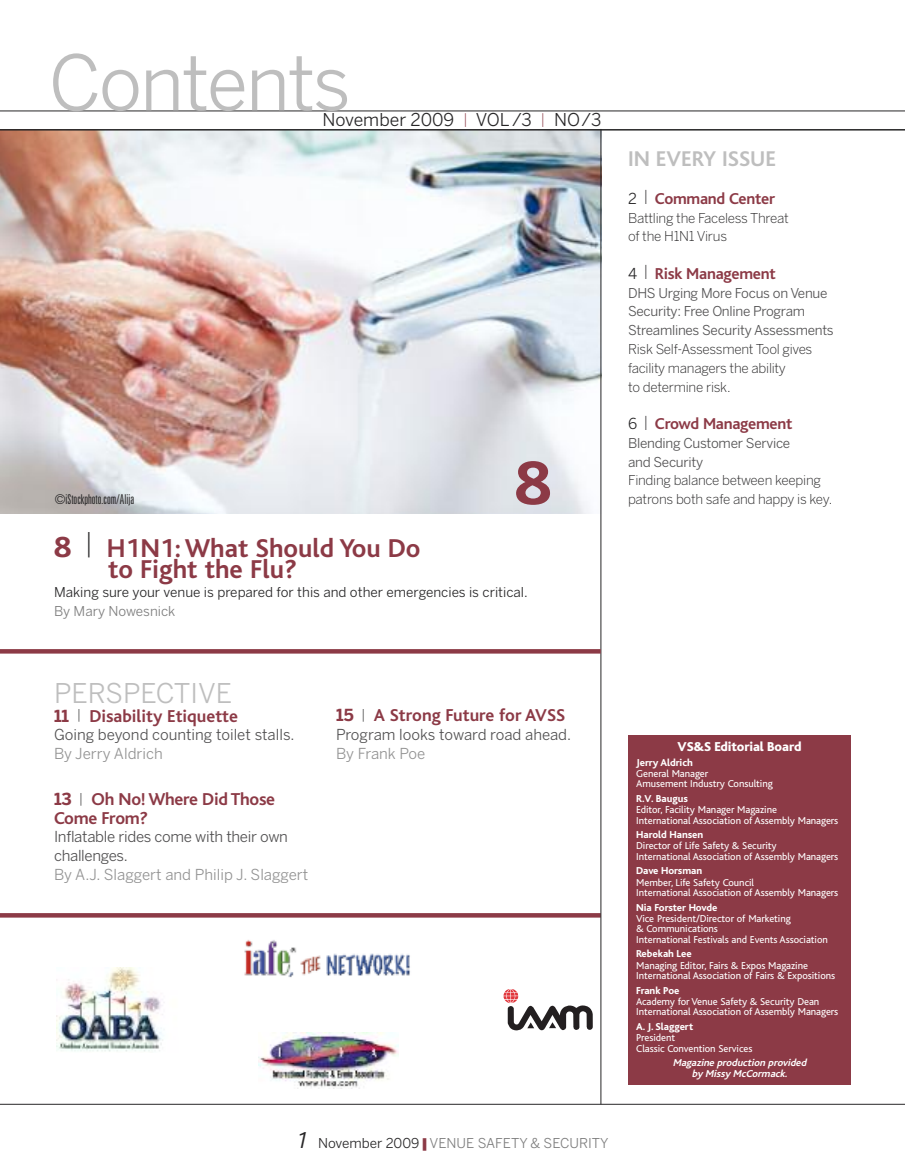
<style>
.page{position:relative;width:905px;height:1175px;background:#fff}
.page>*{position:absolute;margin:0;border:0;box-sizing:border-box;transform-origin:0 0}
.t1{font:75.45px "Benton Sans";letter-spacing:-.025em;color:#bebebe}
.t2{font:700 57px "Benton Sans";color:#8c3a46}
.t3{font:700 27px/21.8px "Bliss";color:#8c3a46}
.t4{font:27px "Benton Sans";color:#bebebe}
.t5{font:700 22.35px "Bliss";color:#bebebe}
.t6{font:700 18px/18.8px "Bliss";color:#8c3a46}
.t7{font:17.55px "Benton Sans";color:#272627}
.t8{font:700 16.5px "Bliss";letter-spacing:-.015em;color:#8c3a46}
.t9{font:15px/18.8px "Benton Sans";letter-spacing:-.015em;color:#525152}
.t10{font:15px "Benton Sans";color:#939393}
.t11{font:300 13.5px/18.8px "Benton Sans";letter-spacing:-.02em;color:#272627}
.t12{font:13.5px/18.8px "Benton Sans";letter-spacing:-.02em;color:#525152}
.t13{font:13.5px "Benton Sans";color:#272627}
.t14{font:13.5px "Benton Sans";color:#7d7d7d}
.t15{font:300 ultra-condensed 13.5px "Univers";color:#272627}
.t16{font:800 13.5px "Bliss";letter-spacing:-.005em;color:#fff}
.t17{font:10.5px/10.5px "Bliss";letter-spacing:-.005em;color:#fff}
.t18{font:800 10.5px "Bliss";letter-spacing:-.005em;color:#fff}
.t19{font:italic 700 10.5px/11.2px "Bliss";color:#fff;text-align:center}
.s1{font-family:"Benton Sans"}
.s2{font-family:"Benton Sans";font-weight:400;font-size:15px;color:#272627}
.s3{font-family:"Benton Sans";font-size:16.5px}
.s4{font-family:"Benton Sans";font-weight:300;font-size:13.5px;color:#272627}
.s5{font-family:"Bliss";font-weight:300;font-style:italic;font-size:24px;color:#272627}
.s6{color:#272627}
.s7{color:#8c3a46}
</style>
<div class="page">
<hr style="left:0;top:111px;width:904px;height:1px;background:#272627">
<img style="left:0;top:131px;width:600px;height:382px">
<svg style="left:503px;top:989px;width:89px;height:41px"></svg>
<img style="left:258px;top:1032px;width:140px;height:56px">
<img style="left:57px;top:967px;width:106px;height:85px">
<img style="left:244px;top:940px;width:166px;height:38px">
<svg style="left:0;top:913px;width:600px;height:4px;background:#8f3f4a"></svg>
<hr style="left:0;top:129px;width:904px;height:2px;background:#272627">
<hr style="left:600px;top:129px;width:1px;height:975px;background:#272627">
<hr style="left:0;top:1103px;width:904px;height:1px;background:#272627">
<svg style="left:0;top:649px;width:600px;height:4px;background:#8e3f4a"></svg>
<div style="left:628px;top:735px;width:222px;height:349px;background:#8c3a46"></div>
<h1 class="t1" style="left:49px;top:40px;width:304px">Contents</h1>
<h3 class="t7" style="left:322px;top:110px;width:280px">November 2009 <sup>|</sup> VOL/3 <sup>|</sup> NO/3</h3>
<p class="t15" style="left:55px;top:494px;width:81px">©iStockphoto.com/Alija</p>
<h2 class="t2" style="left:515px;top:451px;width:38px">8</h2>
<h3 class="t3" style="left:108px;top:540px;width:314px;text-indent:-54px"><span class="s1">8</span> <sup>|</sup> H1N1:What Should You Do to Fight the Flu?</h3>
<p class="t13" style="left:54px;top:584px;width:475px">Making sure your venue is prepared for this and other emergencies is critical.</p>
<p class="t14" style="left:54px;top:603px;width:123px">By Mary Nowesnick</p>
<h3 class="t5" style="left:628px;top:152px;width:150px">IN EVERY ISSUE</h3>
<h3 class="t8" style="left:628px;top:193px;width:148px"><span class="s2">2</span> <sup>|</sup> Command Center</h3>
<p class="t11" style="left:628px;top:209px;width:162px">Battling the Faceless Threat of the H1N1 Virus</p>
<h3 class="t8" style="left:628px;top:268px;width:149px"><span class="s2">4</span> <sup>|</sup> Risk Management</h3>
<p class="t12" style="left:628px;top:284px;width:207px">DHS Urging More Focus on Venue<br>Security: Free Online Program<br>Streamlines Security Assessments</p>
<p class="t11" style="left:628px;top:340px;width:186px">Risk Self-Assessment Tool gives facility managers the ability<br>to determine risk.</p>
<h3 class="t8" style="left:628px;top:418px;width:166px"><span class="s2">6</span> <sup>|</sup> Crowd Management</h3>
<p class="t12" style="left:628px;top:434px;width:164px">Blending Customer Service and Security</p>
<p class="t11" style="left:628px;top:471px;width:206px">Finding balance between keeping patrons both safe and happy is key.</p>
<h3 class="t4" style="left:54px;top:677px;width:180px">PERSPECTIVE</h3>
<h3 class="t6" style="left:54px;top:708px;width:186px"><span class="s3">11</span> <span class="s4">|</span> Disability Etiquette</h3>
<h3 class="t9" style="left:54px;top:726px;width:242px">Going beyond counting toilet stalls.</h3>
<h3 class="t10" style="left:54px;top:745px;width:110px">By Jerry Aldrich</h3>
<h3 class="t6" style="left:54px;top:791px;width:223px"><span class="s3">13</span> <span class="s4">|</span> Oh No! Where Did Those<br>Come From?</h3>
<h3 class="t9" style="left:54px;top:827px;width:235px">Inflatable rides come with their own challenges.</h3>
<h3 class="t10" style="left:54px;top:865px;width:256px">By A.J. Slaggert and Philip J. Slaggert</h3>
<h3 class="t6" style="left:336px;top:708px;width:230px"><span class="s3">15</span> <span class="s4">|</span> A Strong Future for AVSS</h3>
<h3 class="t9" style="left:336px;top:725px;width:236px">Program looks toward road ahead.</h3>
<h3 class="t10" style="left:336px;top:744px;width:91px">By Frank Poe</h3>
<p class="t14" style="left:296px;top:1135px;width:313px"><span class="s5">1</span> <span class="s6">November 2009</span> <span class="s7">❙</span> VENUE SAFETY &amp; SECURITY</p>
<p class="t16" style="left:677px;top:742px;width:126px">VS&amp;S Editorial Board</p>
<p class="t18" style="left:636px;top:758px;width:58px">Jerry Aldrich</p>
<p class="t17" style="left:636px;top:769px;width:138px">General Manager<br>Amusement Industry Consulting</p>
<p class="t18" style="left:636px;top:795px;width:53px">R.V. Baugus</p>
<p class="t17" style="left:636px;top:805px;width:203px">Editor, Facility Manager Magazine<br>International Association of Assembly Managers</p>
<p class="t18" style="left:636px;top:831px;width:69px">Harold Hansen</p>
<p class="t17" style="left:636px;top:842px;width:203px">Director of Life Safety &amp; Security<br>International Association of Assembly Managers</p>
<p class="t18" style="left:636px;top:867px;width:67px">Dave Horsman</p>
<p class="t17" style="left:636px;top:878px;width:203px">Member, Life Safety Council<br>International Association of Assembly Managers</p>
<p class="t18" style="left:636px;top:903px;width:83px">Nia Forster Hovde</p>
<p class="t17" style="left:636px;top:914px;width:193px">Vice President/Director of Marketing<br>&amp; Communications<br>International Festivals and Events Association</p>
<p class="t18" style="left:636px;top:950px;width:57px">Rebekah Lee</p>
<p class="t17" style="left:636px;top:961px;width:200px">Managing Editor, Fairs &amp; Expos Magazine<br>International Association of Fairs &amp; Expositions</p>
<p class="t18" style="left:636px;top:986px;width:45px">Frank Poe</p>
<p class="t17" style="left:636px;top:997px;width:203px">Academy for Venue Safety &amp; Security Dean<br>International Association of Assembly Managers</p>
<p class="t18" style="left:636px;top:1023px;width:58px">A. J. Slaggert</p>
<p class="t17" style="left:636px;top:1033px;width:118px">President<br>Classic Convention Services</p>
<p class="t19" style="left:672px;top:1058px;width:137px">Magazine production provided by Missy McCormack.</p>
</div>
